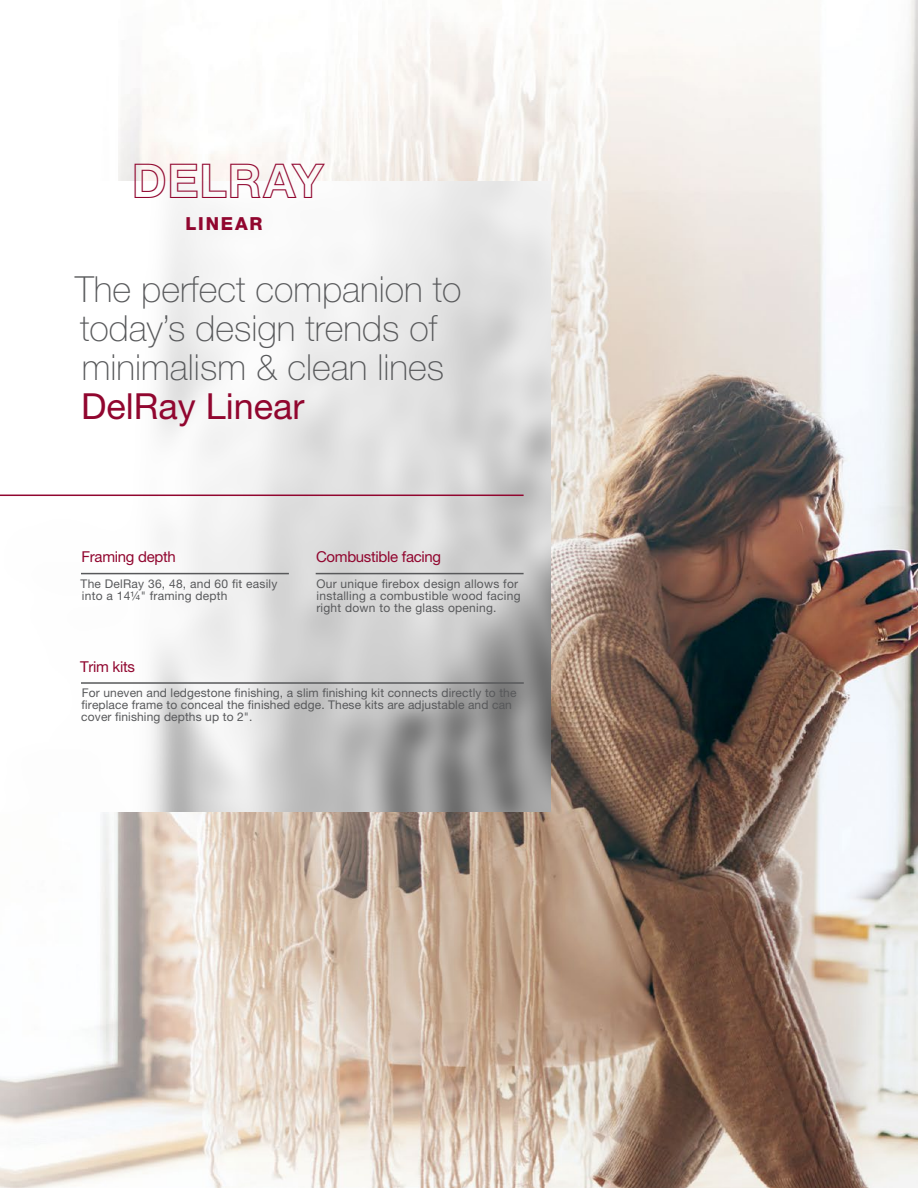
<style>
.page{position:relative;width:918px;height:1188px;background:#fff}
.page>*{position:absolute;margin:0;border:0;box-sizing:border-box;transform-origin:0 0}
.t1{font:48px "Helvetica Neue LT Pro Bd Ou";color:#91062f}
.t2{font:100 36px/39px "Helvetica Neue LT Pro";color:#58595b}
.t3{font:36px "Helvetica Neue LT Pro";color:#91062f}
.t4{font:800 18px "Helvetica Neue LT Pro";letter-spacing:.1em;color:#91062f}
.t5{font:15px "Helvetica Neue LT Pro";letter-spacing:-.02em;color:#91062f}
.t6{font:12px/12px "Helvetica Neue LT Pro";letter-spacing:.01em;color:#58595b}
</style>
<div class="page">
<img style="left:0;top:0;width:918px;height:1188px">
<img style="left:0;top:181px;width:551px;height:630px">
<hr style="left:0;top:495px;width:524px;height:1px;background:#91062f">
<hr style="left:81px;top:573px;width:208px;height:1px;background:#58595b">
<hr style="left:316px;top:573px;width:208px;height:1px;background:#58595b">
<hr style="left:81px;top:682px;width:443px;height:2px;background:#58595b">
<p class="t1" style="left:132px;top:151px;width:194px">DELRAY</p>
<p class="t4" style="left:185px;top:213px;width:79px">LINEAR</p>
<p class="t2" style="left:75px;top:270px;width:388px">The perfect companion to today’s design trends of minimalism &amp; clean lines</p>
<p class="t3" style="left:81px;top:385px;width:225px">DelRay Linear</p>
<p class="t5" style="left:82px;top:548px;width:96px">Framing depth</p>
<p class="t6" style="left:81px;top:577px;width:198px">The DelRay 36, 48, and 60 fit easily into a 14¼" framing depth</p>
<p class="t5" style="left:316px;top:548px;width:127px">Combustible facing</p>
<p class="t6" style="left:316px;top:577px;width:206px">Our unique firebox design allows for installing a combustible wood facing right down to the glass opening.</p>
<p class="t5" style="left:80px;top:657px;width:56px">Trim kits</p>
<p class="t6" style="left:81px;top:687px;width:437px">For uneven and ledgestone finishing, a slim finishing kit connects directly to the fireplace frame to conceal the finished edge. These kits are adjustable and can cover finishing depths up to 2".</p>
</div>
